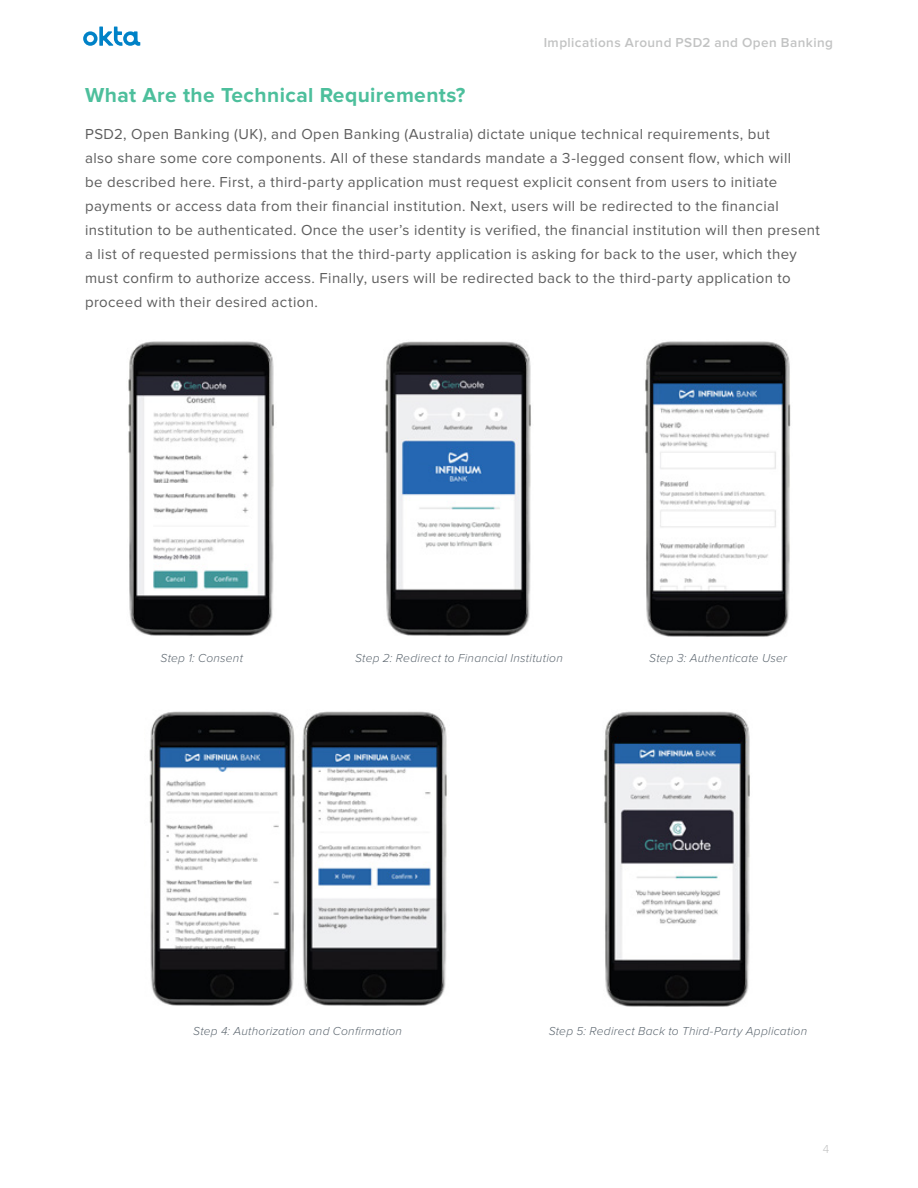
<style>
.page{position:relative;width:918px;height:1188px;background:#fff}
.page>*{position:absolute;margin:0;border:0;box-sizing:border-box;transform-origin:0 0}
.t1{font:700 21px "Proxima Nova";letter-spacing:.02em;color:#4dbf9c}
.t2{font:15px/24px "Proxima Nova";letter-spacing:.025em;color:#5d5d5d}
.t3{font:600 13.5px "Proxima Nova";letter-spacing:.03em;color:#c2c3c3}
.t4{font:italic 300 12px "Proxima Nova";letter-spacing:.02em;color:#5d6770}
.t5{font:300 12px "Proxima Nova";color:#c2c3c3}
</style>
<div class="page">
<svg style="left:83px;top:27px;width:57px;height:19px"></svg>
<img style="left:128px;top:341px;width:146px;height:295px">
<img style="left:149px;top:711px;width:298px;height:295px">
<img style="left:385px;top:341px;width:146px;height:295px">
<img style="left:645px;top:341px;width:146px;height:296px">
<img style="left:604px;top:711px;width:146px;height:296px">
<p class="t3" style="left:544px;top:36px;width:291px">Implications Around PSD2 and Open Banking</p>
<h1 class="t1" style="left:85px;top:83px;width:382px">What Are the Technical Requirements?</h1>
<p class="t2" style="left:85px;top:122px;width:736px">PSD2, Open Banking (UK), and Open Banking (Australia) dictate unique technical requirements, but<br>also share some core components. All of these standards mandate a 3-legged consent flow, which will<br>be described here. First, a third-party application must request explicit consent from users to initiate payments or access data from their financial institution. Next, users will be redirected to the financial institution to be authenticated. Once the user’s identity is verified, the financial institution will then present a list of requested permissions that the third-party application is asking for back to the user, which they must confirm to authorize access. Finally, users will be redirected back to the third-party application to proceed with their desired action.</p>
<p class="t4" style="left:161px;top:651px;width:84px">Step 1: Consent</p>
<p class="t4" style="left:355px;top:651px;width:209px">Step 2: Redirect to Financial Institution</p>
<p class="t4" style="left:649px;top:651px;width:139px">Step 3: Authenticate User</p>
<p class="t4" style="left:193px;top:1024px;width:210px">Step 4: Authorization and Confirmation</p>
<p class="t4" style="left:549px;top:1024px;width:260px">Step 5: Redirect Back to Third-Party Application</p>
<p class="t5" style="left:823px;top:1142px;width:8px">4</p>
</div>
